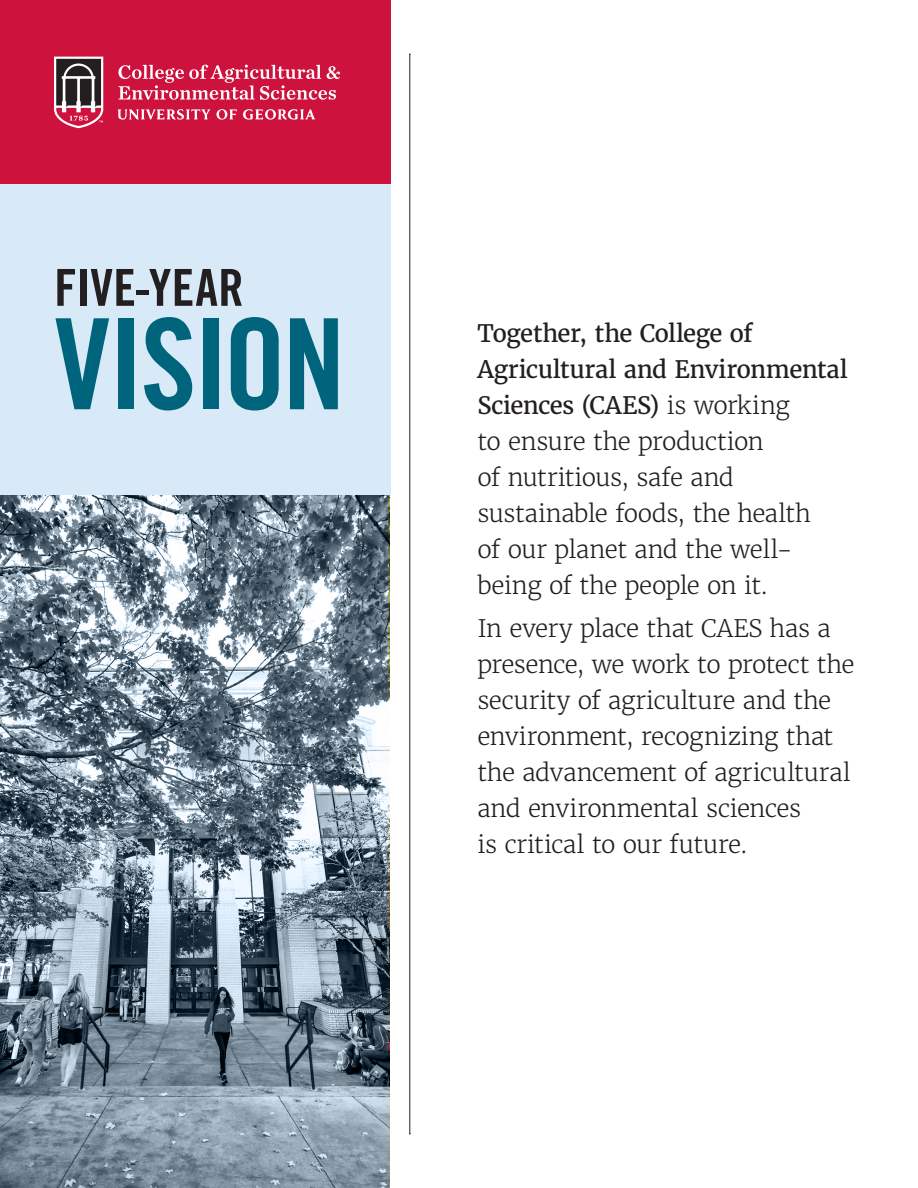
<style>
.page{position:relative;width:918px;height:1188px;background:#fff}
.page>*{position:absolute;margin:0;border:0;box-sizing:border-box;transform-origin:0 0}
.t1{font:126px "Trade Gothic LT Bold Cond Twenty";letter-spacing:-.025em;color:#00657c}
.t2{font:51px "Trade Gothic LT Bold Cond Twenty";letter-spacing:.005em;color:#231f20}
.t3{font:300 24px/36px "Merriweather";letter-spacing:-.02em;color:#231f20}
.s1{font-weight:400}
</style>
<div class="page">
<svg style="left:0;top:495px;width:389px;height:693px"></svg>
<hr style="left:410px;top:54px;width:1px;height:1080px;background:#231f20">
<div style="left:0;top:183px;width:391px;height:312px;background:#d8e9f7"></div>
<div style="left:0;top:0;width:391px;height:183px;background:#cd123d"></div>
<svg style="left:54px;top:57px;width:49px;height:71px"></svg>
<svg style="left:118px;top:65px;width:222px;height:35px"></svg>
<svg style="left:117px;top:109px;width:120px;height:11px"></svg>
<svg style="left:243px;top:109px;width:73px;height:11px"></svg>
<p class="t2" style="left:54px;top:257px;width:191px">FIVE-YEAR</p>
<p class="t1" style="left:54px;top:288px;width:293px">VISION</p>
<p class="t3" style="left:477px;top:315px;width:372px"><span class="s1">Together, the College of<br>Agricultural and Environmental<br>Sciences (CAES)</span> is working<br>to ensure the production<br>of nutritious, safe and sustainable foods, the health<br>of our planet and the well&shy;being of the people on it.</p>
<p class="t3" style="left:477px;top:610px;width:379px">In every place that CAES has a presence, we work to protect the security of agriculture and the environment, recognizing that the advancement of agricultural and environmental sciences<br>is critical to our future.</p>
</div>
